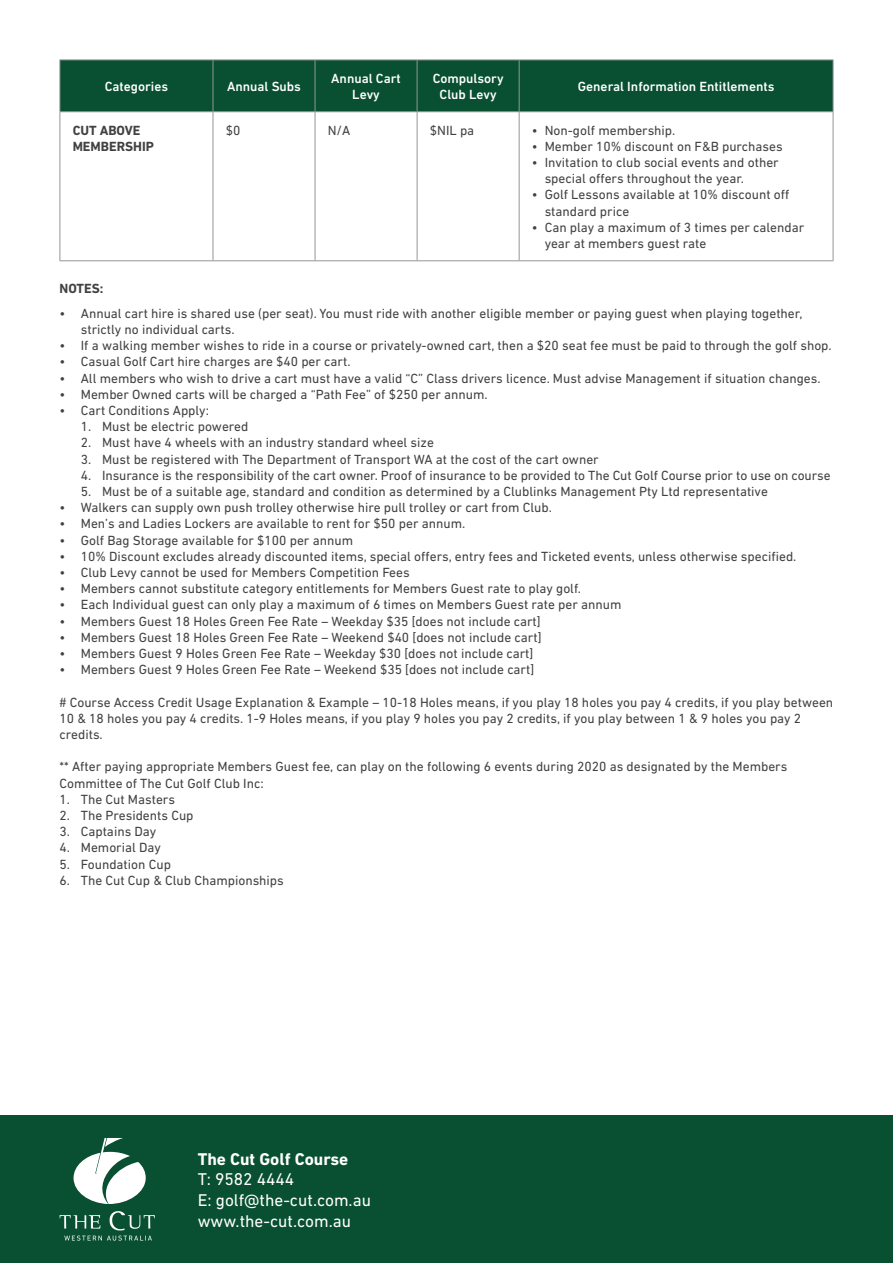
<style>
.page{position:relative;width:893px;height:1263px;background:#fff}
.page>*{position:absolute;margin:0;border:0;box-sizing:border-box;transform-origin:0 0}
.t1{font:17.25px/20.9px "DIN Next LT Pro";color:#fff}
.t2{font:700 17.25px "DIN Next LT Pro";color:#fff}
.t3{font:13.5px/16.2px "DIN Next LT Pro";color:#414042}
.t4{font:500 13.5px/16.2px "DIN Next LT Pro";color:#fff;text-align:center}
.t5{font:700 13.5px/16.2px "DIN Next LT Pro";color:#414042}
</style>
<div class="page">
<div style="left:0;top:1115px;width:893px;height:148px;background:#085031"></div>
<div style="left:61px;top:61px;width:772px;height:50px;background:#085031"></div>
<hr style="left:60px;top:60px;width:153px;height:1px;background:#939598">
<hr style="left:60px;top:60px;width:1px;height:51px;background:#939598">
<hr style="left:213px;top:60px;width:102px;height:1px;background:#939598">
<hr style="left:213px;top:60px;width:1px;height:51px;background:#939598">
<hr style="left:315px;top:60px;width:102px;height:1px;background:#939598">
<hr style="left:315px;top:60px;width:1px;height:51px;background:#939598">
<hr style="left:417px;top:60px;width:102px;height:1px;background:#939598">
<hr style="left:417px;top:60px;width:1px;height:51px;background:#939598">
<hr style="left:519px;top:60px;width:314px;height:1px;background:#939598">
<hr style="left:519px;top:60px;width:1px;height:51px;background:#939598">
<hr style="left:833px;top:60px;width:1px;height:51px;background:#939598">
<hr style="left:60px;top:111px;width:153px;height:1px;background:#939598">
<hr style="left:213px;top:111px;width:102px;height:1px;background:#939598">
<hr style="left:315px;top:111px;width:102px;height:1px;background:#939598">
<hr style="left:417px;top:111px;width:102px;height:1px;background:#939598">
<hr style="left:519px;top:111px;width:314px;height:1px;background:#939598">
<hr style="left:60px;top:112px;width:1px;height:148px;background:#939598">
<hr style="left:213px;top:112px;width:1px;height:148px;background:#939598">
<hr style="left:315px;top:112px;width:1px;height:148px;background:#939598">
<hr style="left:417px;top:112px;width:1px;height:148px;background:#939598">
<hr style="left:519px;top:112px;width:1px;height:148px;background:#939598">
<hr style="left:833px;top:112px;width:1px;height:148px;background:#939598">
<hr style="left:60px;top:260px;width:153px;height:1px;background:#939598">
<hr style="left:213px;top:260px;width:102px;height:1px;background:#939598">
<hr style="left:315px;top:260px;width:102px;height:1px;background:#939598">
<hr style="left:417px;top:260px;width:102px;height:1px;background:#939598">
<hr style="left:519px;top:260px;width:314px;height:1px;background:#939598">
<svg style="left:74px;top:1138px;width:72px;height:66px"></svg>
<svg style="left:60px;top:1211px;width:95px;height:29px"></svg>
<p class="t4" style="left:105px;top:78px;width:65px">Categories</p>
<p class="t4" style="left:227px;top:78px;width:75px">Annual Subs</p>
<p class="t4" style="left:331px;top:70px;width:71px">Annual Cart<br>Levy</p>
<p class="t4" style="left:433px;top:70px;width:72px">Compulsory<br>Club Levy</p>
<p class="t4" style="left:578px;top:78px;width:198px">General Information Entitlements</p>
<p class="t5" style="left:73px;top:122px;width:83px">CUT ABOVE<br>MEMBERSHIP</p>
<p class="t3" style="left:226px;top:122px;width:16px">$0</p>
<p class="t3" style="left:328px;top:122px;width:24px">N/A</p>
<p class="t3" style="left:430px;top:122px;width:46px">$NIL pa</p>
<p class="t3" style="left:532px;top:122px;width:145px">• Non-golf membership.</p>
<p class="t3" style="left:532px;top:138px;width:252px">• Member 10% discount on F&amp;B purchases</p>
<p class="t3" style="left:545px;top:154px;width:236px;text-indent:-13px">• Invitation to club social events and other special offers throughout the year.</p>
<p class="t3" style="left:545px;top:187px;width:246px;text-indent:-13px">• Golf Lessons available at 10% discount off standard price</p>
<p class="t3" style="left:545px;top:219px;width:261px;text-indent:-13px">• Can play a maximum of 3 times per calendar year at members guest rate</p>
<p class="t5" style="left:60px;top:280px;width:45px">NOTES:</p>
<p class="t3" style="left:81px;top:305px;width:723px;text-indent:-21px">• Annual cart hire is shared use (per seat). You must ride with another eligible member or paying guest when playing together, strictly no individual carts.</p>
<p class="t3" style="left:60px;top:337px;width:774px">• If a walking member wishes to ride in a course or privately-owned cart, then a $20 seat fee must be paid to through the golf shop.</p>
<p class="t3" style="left:60px;top:353px;width:292px">• Casual Golf Cart hire charges are $40 per cart.</p>
<p class="t3" style="left:60px;top:370px;width:763px">• All members who wish to drive a cart must have a valid “C” Class drivers licence. Must advise Management if situation changes.</p>
<p class="t3" style="left:60px;top:386px;width:430px">• Member Owned carts will be charged a “Path Fee” of $250 per annum.</p>
<p class="t3" style="left:60px;top:402px;width:151px">• Cart Conditions Apply:</p>
<p class="t3" style="left:81px;top:418px;width:169px">1. Must be electric powered</p>
<p class="t3" style="left:81px;top:434px;width:355px">2. Must have 4 wheels with an industry standard wheel size</p>
<p class="t3" style="left:81px;top:451px;width:519px">3. Must be registered with The Department of Transport WA at the cost of the cart owner</p>
<p class="t3" style="left:81px;top:467px;width:751px">4. Insurance is the responsibility of the cart owner. Proof of insurance to be provided to The Cut Golf Course prior to use on course</p>
<p class="t3" style="left:81px;top:483px;width:689px">5. Must be of a suitable age, standard and condition as determined by a Clublinks Management Pty Ltd representative</p>
<p class="t3" style="left:60px;top:499px;width:494px">• Walkers can supply own push trolley otherwise hire pull trolley or cart from Club.</p>
<p class="t3" style="left:60px;top:515px;width:407px">• Men’s and Ladies Lockers are available to rent for $50 per annum.</p>
<p class="t3" style="left:60px;top:532px;width:295px">• Golf Bag Storage available for $100 per annum</p>
<p class="t3" style="left:60px;top:548px;width:738px">• 10% Discount excludes already discounted items, special offers, entry fees and Ticketed events, unless otherwise specified.</p>
<p class="t3" style="left:60px;top:564px;width:352px">• Club Levy cannot be used for Members Competition Fees</p>
<p class="t3" style="left:60px;top:580px;width:523px">• Members cannot substitute category entitlements for Members Guest rate to play golf.</p>
<p class="t3" style="left:60px;top:596px;width:563px">• Each Individual guest can only play a maximum of 6 times on Members Guest rate per annum</p>
<p class="t3" style="left:60px;top:613px;width:483px">• Members Guest 18 Holes Green Fee Rate – Weekday $35 [does not include cart]</p>
<p class="t3" style="left:60px;top:629px;width:483px">• Members Guest 18 Holes Green Fee Rate – Weekend $40 [does not include cart]</p>
<p class="t3" style="left:60px;top:645px;width:475px">• Members Guest 9 Holes Green Fee Rate – Weekday $30 [does not include cart]</p>
<p class="t3" style="left:60px;top:661px;width:476px">• Members Guest 9 Holes Green Fee Rate – Weekend $35 [does not include cart]</p>
<p class="t3" style="left:60px;top:694px;width:775px"># Course Access Credit Usage Explanation &amp; Example – 10-18 Holes means, if you play 18 holes you pay 4 credits, if you play between<br>10 &amp; 18 holes you pay 4 credits. 1-9 Holes means, if you play 9 holes you pay 2 credits, if you play between 1 &amp; 9 holes you pay 2 credits.</p>
<p class="t3" style="left:60px;top:758px;width:729px">** After paying appropriate Members Guest fee, can play on the following 6 events during 2020 as designated by the Members<br>Committee of The Cut Golf Club Inc:</p>
<p class="t3" style="left:60px;top:791px;width:117px">1. The Cut Masters</p>
<p class="t3" style="left:60px;top:807px;width:135px">2. The Presidents Cup</p>
<p class="t3" style="left:60px;top:823px;width:98px">3. Captains Day</p>
<p class="t3" style="left:60px;top:839px;width:103px">4. Memorial Day</p>
<p class="t3" style="left:60px;top:856px;width:113px">5. Foundation Cup</p>
<p class="t3" style="left:60px;top:872px;width:226px">6. The Cut Cup &amp; Club Championships</p>
<p class="t2" style="left:198px;top:1149px;width:152px">The Cut Golf Course</p>
<p class="t1" style="left:198px;top:1169px;width:175px">T: 9582 4444<br>E: golf@the-cut.com.au www.the-cut.com.au</p>
</div>
